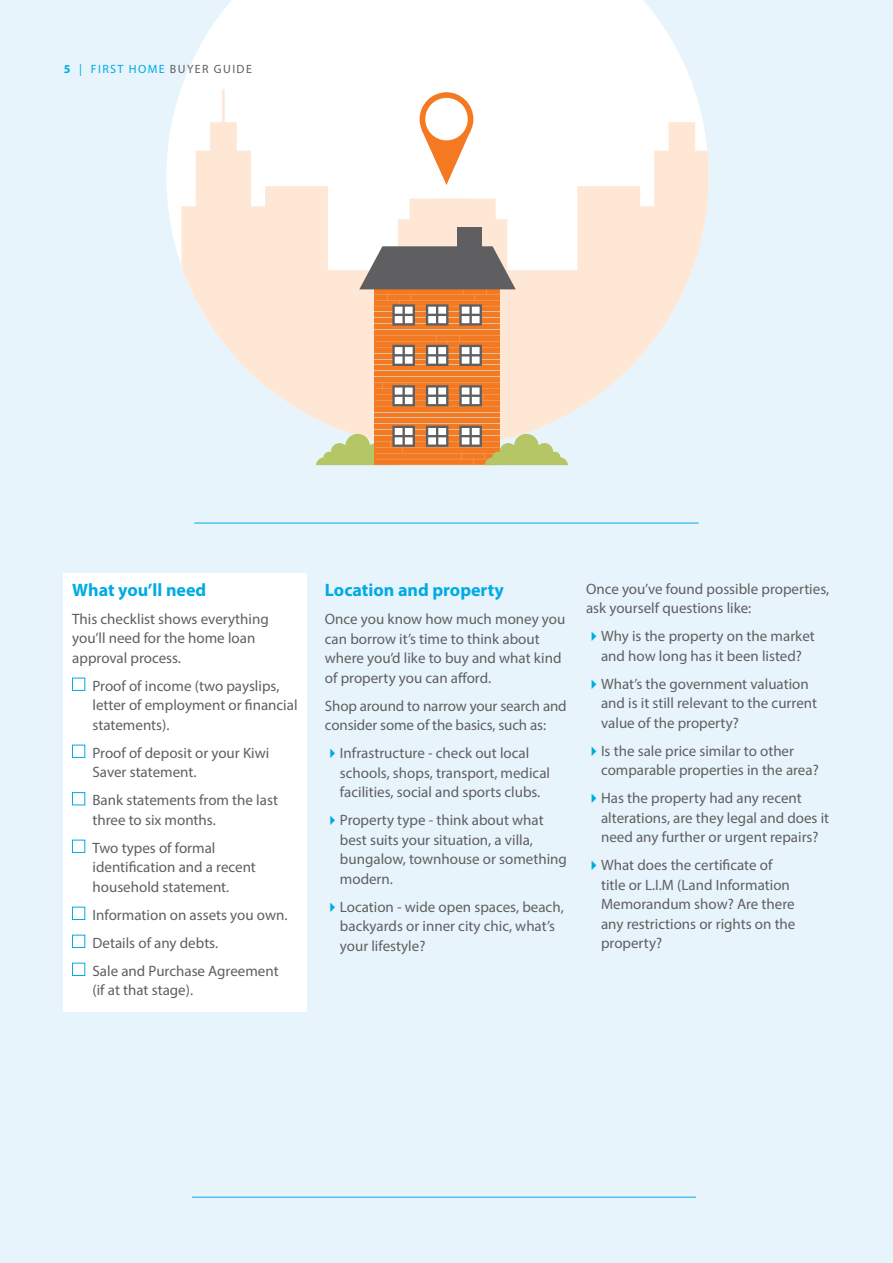
<style>
.page{position:relative;width:893px;height:1263px;background:#e8f4fb}
.page>*{position:absolute;margin:0;border:0;box-sizing:border-box;transform-origin:0 0}
.t1{font:700 18px "Myriad Pro";color:#00abe5}
.t2{font:15px/19.5px "Myriad Pro";color:#5f5f62}
.t3{font:12px "Myriad Pro";letter-spacing:.12em;color:#00abe5}
.s1{font-weight:700}
.s2{color:#5f5f62}
.s3{color:#00abe5}
</style>
<div class="page">
<svg style="left:166px;top:0;width:537px;height:263px;background:#fcfdfe"></svg>
<svg style="left:481px;top:122px;width:228px;height:304px;fill:#fee7d4"></svg>
<svg style="left:181px;top:89px;width:300px;height:337px;background:#fbf1e8"></svg>
<hr style="left:194px;top:523px;width:505px;height:1px;background:#00abe5">
<hr style="left:192px;top:1197px;width:504px;height:1px;background:#00abe5">
<div style="left:375px;top:280px;width:125px;height:185px;background:#f47921"></div>
<hr style="left:375px;top:329px;width:125px;height:1px;background:#d9c3a2">
<hr style="left:375px;top:371px;width:125px;height:1px;background:#d9c3a2">
<hr style="left:375px;top:376px;width:125px;height:1px;background:#d9c3a2">
<hr style="left:375px;top:412px;width:125px;height:1px;background:#d9c3a2">
<hr style="left:375px;top:418px;width:125px;height:1px;background:#d9c3a2">
<hr style="left:375px;top:424px;width:125px;height:1px;background:#d9c3a2">
<div style="left:458px;top:227px;width:24px;height:34px;background:#5f5f62"></div>
<svg style="left:359px;top:246px;width:157px;height:80px"></svg>
<svg style="left:375px;top:335px;width:125px;height:31px"></svg>
<svg style="left:375px;top:382px;width:125px;height:25px"></svg>
<svg style="left:316px;top:426px;width:252px;height:40px"></svg>
<div style="left:64px;top:574px;width:243px;height:438px;background:#fff"></div>
<div style="left:72px;top:678px;width:13px;height:13px;border:1px solid #00abe5"></div>
<div style="left:72px;top:745px;width:13px;height:13px;border:1px solid #00abe5"></div>
<div style="left:72px;top:792px;width:13px;height:13px;border:1px solid #00abe5"></div>
<div style="left:72px;top:840px;width:13px;height:13px;border:1px solid #00abe5"></div>
<div style="left:72px;top:907px;width:13px;height:13px;border:1px solid #00abe5"></div>
<div style="left:72px;top:935px;width:13px;height:13px;border:1px solid #00abe5"></div>
<div style="left:72px;top:963px;width:13px;height:13px;border:1px solid #00abe5"></div>
<div style="left:420px;top:92px;width:53px;height:54px;background:#f47921;border-radius:50%"></div>
<svg style="left:421px;top:129px;width:50px;height:56px;background:#fac49d"></svg>
<div style="left:425px;top:98px;width:43px;height:42px;background:#fff;border-radius:50%"></div>
<p class="t3" style="left:64px;top:61px;width:190px"><span class="s1">5</span> | FIRST HOME <span class="s2">BUYER GUIDE</span></p>
<p class="t1" style="left:72px;top:578px;width:136px">What you’ll need</p>
<p class="t2" style="left:72px;top:609px;width:198px">This checklist shows everything you’ll need for the home loan approval process.</p>
<p class="t2" style="left:93px;top:676px;width:207px">Proof of income (two payslips, letter of employment or financial statements).</p>
<p class="t2" style="left:93px;top:743px;width:178px">Proof of deposit or your Kiwi<br>Saver statement.</p>
<p class="t2" style="left:93px;top:790px;width:187px">Bank statements from the last three to six months.</p>
<p class="t2" style="left:93px;top:838px;width:165px">Two types of formal identification and a recent household statement.</p>
<p class="t2" style="left:93px;top:900px;width:196px;line-height:28px">Information on assets you own.<br>Details of any debts.<br>Sale and Purchase Agreement</p>
<p class="t2" style="left:93px;top:980px;width:102px">(if at that stage).</p>
<p class="t1" style="left:325px;top:578px;width:181px">Location and property</p>
<p class="t2" style="left:325px;top:609px;width:242px">Once you know how much money you can borrow it’s time to think about where you’d like to buy and what kind of property you can afford.</p>
<p class="t2" style="left:325px;top:696px;width:243px">Shop around to narrow your search and consider some of the basics, such as:</p>
<p class="t2" style="left:340px;top:743px;width:212px;text-indent:-15px"><span class="s3">✔</span>Infrastructure - check out local schools, shops, transport, medical facilities, social and sports clubs.</p>
<p class="t2" style="left:340px;top:810px;width:229px;text-indent:-15px"><span class="s3">✔</span>Property type - think about what best suits your situation, a villa, bungalow, townhouse or something modern.</p>
<p class="t2" style="left:340px;top:897px;width:225px;text-indent:-15px"><span class="s3">✔</span>Location - wide open spaces, beach, backyards or inner city chic, what’s your lifestyle?</p>
<p class="t2" style="left:586px;top:579px;width:245px">Once you’ve found possible properties, ask yourself questions like:</p>
<p class="t2" style="left:586px;top:626px;width:230px;text-align:center"><span class="s3">✔</span>Why is the property on the market and how long has it been listed?</p>
<p class="t2" style="left:601px;top:674px;width:217px;text-indent:-15px"><span class="s3">✔</span>What’s the government valuation and is it still relevant to the current value of the property?</p>
<p class="t2" style="left:601px;top:741px;width:219px;text-indent:-15px"><span class="s3">✔</span>Is the sale price similar to other comparable properties in the area?</p>
<p class="t2" style="left:601px;top:788px;width:230px;text-indent:-15px"><span class="s3">✔</span>Has the property had any recent alterations, are they legal and does it need any further or urgent repairs?</p>
<p class="t2" style="left:601px;top:855px;width:196px;text-indent:-15px"><span class="s3">✔</span>What does the certificate of title or L.I.M (Land Information<br>Memorandum show? Are there any restrictions or rights on the property?</p>
</div>
